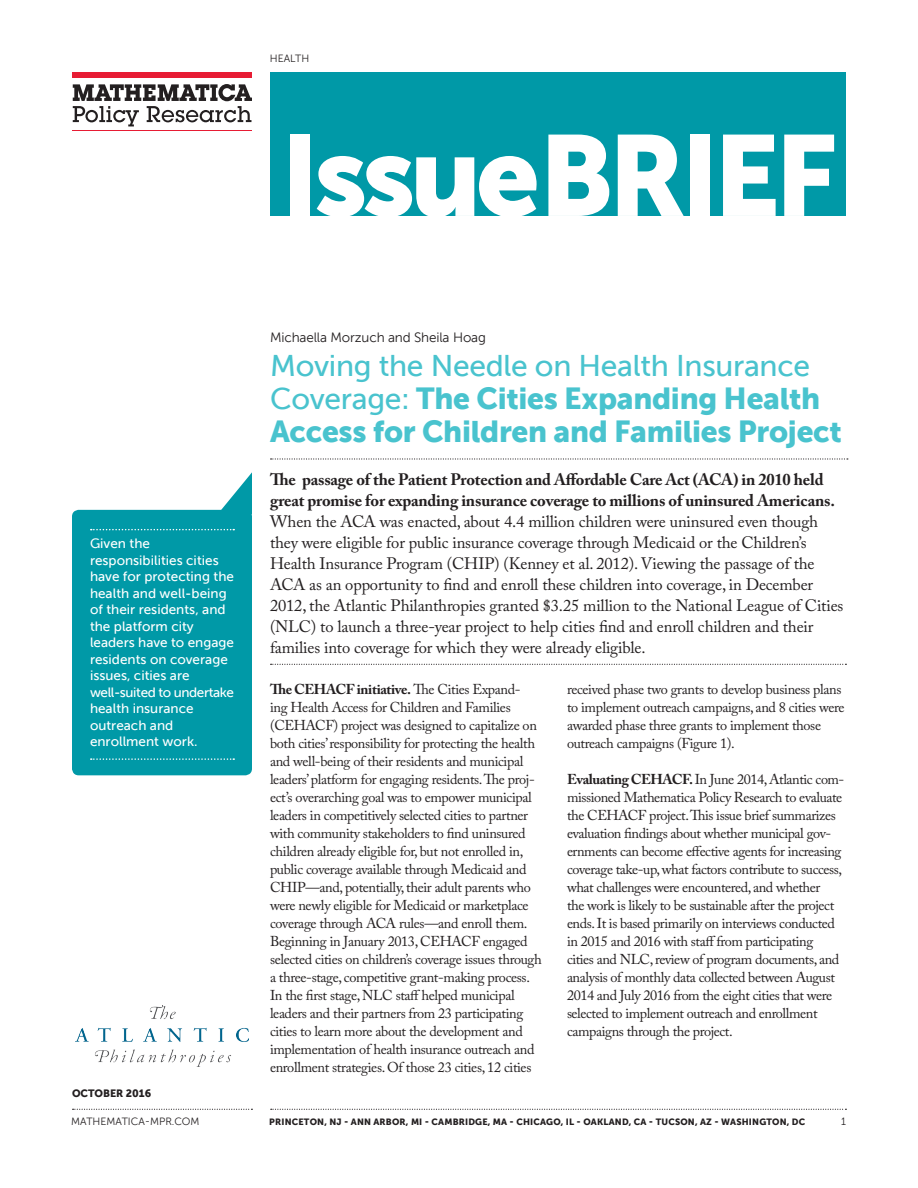
<style>
.page{position:relative;width:918px;height:1188px;background:#fff}
.page>*{position:absolute;margin:0;border:0;box-sizing:border-box;transform-origin:0 0}
.t1{font:113.85px "Museo Sans 900";letter-spacing:-.05em;color:#fff}
.PUBLICATION_TITLE{font:30px/33px "Museo Sans 900";letter-spacing:-.01em;color:#49c3ce}
.INTRODUCTION_no_bold{font:16.5px/21px "Adobe Caslon Pro";letter-spacing:-.01em;color:#231f20}
.TEXT_w_bold_runin{font:14.25px/18px "Adobe Caslon Pro";letter-spacing:-.025em;color:#231f20}
.CALLOUT_TEXT___w__ru{font:13.5px/16.5px "Museo Sans 500";color:#fff}
.TEXT___adobe_caslon{font:13.5px "Museo Sans 300";letter-spacing:-.01em;color:#231f20}
.MATHEMATICA-MPR_COM{font:10.5px "Museo Sans 300";color:#231f20}
.DATE{font:10.5px "Museo Sans 900";color:#231f20}
.PUBLICATION_CATEGORY{font:10.5px "Museo Sans 300";color:#231f20}
.PAGE_NUMBER___museo{font:10.5px "Museo Sans 300";color:#231f20}
.t2{font:9px "Museo Sans 900";letter-spacing:.02em;color:#231f20}
.s1{font-family:"Museo Sans 500"}
.s2{font-weight:700}
</style>
<div class="page">
<svg style="left:271px;top:1109px;width:575px;height:1px"></svg>
<svg style="left:73px;top:1109px;width:179px;height:1px"></svg>
<div style="left:270px;top:72px;width:576px;height:144px;background:#0099a7"></div>
<hr style="left:72px;top:130px;width:180px;height:1px;background:#e71c34">
<div style="left:72px;top:72px;width:179px;height:5px;background:#e71c34"></div>
<svg style="left:73px;top:84px;width:179px;height:42px"></svg>
<svg style="left:271px;top:664px;width:575px;height:1px"></svg>
<svg style="left:271px;top:458px;width:577px;height:2px"></svg>
<img style="left:75px;top:1005px;width:174px;height:62px">
<svg style="left:217px;top:472px;width:35px;height:42px"></svg>
<div style="left:72px;top:510px;width:180px;height:265px;background:#0099a7;border-radius:7px"></div>
<svg style="left:91px;top:529px;width:143px;height:1px"></svg>
<svg style="left:91px;top:758px;width:143px;height:2px"></svg>
<p class="PUBLICATION_CATEGORY" style="left:270px;top:53px;width:41px">HEALTH</p>
<h1 class="t1" style="left:281px;top:111px;width:558px">IssueBRIEF</h1>
<p class="CALLOUT_TEXT___w__ru" style="left:90px;top:536px;width:146px">Given the responsibilities cities have for protecting the health and well-being of their residents, and the platform city leaders have to engage residents on coverage issues, cities are well-suited to undertake health insurance outreach and enrollment work.</p>
<p class="DATE" style="left:72px;top:1088px;width:81px">OCTOBER 2016</p>
<p class="MATHEMATICA-MPR_COM" style="left:71px;top:1116px;width:130px">MATHEMATICA-MPR.COM</p>
<p class="TEXT___adobe_caslon" style="left:270px;top:330px;width:218px">Michaella Morzuch and Sheila Hoag</p>
<p class="PUBLICATION_TITLE" style="left:270px;top:349px;width:573px"><span class="s1">Moving the Needle on Health Insurance<br>Coverage:</span> The Cities Expanding Health<br>Access for Children and Families Project</p>
<p class="INTRODUCTION_no_bold" style="left:270px;top:469px;width:575px"><span class="s2">The passage of the Patient Protection and Affordable Care Act (ACA) in 2010 held great promise for expanding insurance coverage to millions of uninsured Americans.<br></span>When the ACA was enacted, about 4.4 million children were uninsured even though they were eligible for public insurance coverage through Medicaid or the Children’s Health Insurance Program (CHIP) (Kenney et al. 2012). Viewing the passage of the ACA as an opportunity to find and enroll these children into coverage, in December 2012, the Atlantic Philanthropies granted $3.25 million to the National League of Cities (NLC) to launch a three-year project to help cities find and enroll children and their families into coverage for which they were already eligible.</p>
<p class="TEXT_w_bold_runin" style="left:270px;top:680px;width:273px"><span class="s2">The CEHACF initiative.</span> The Cities Expand-<br>ing Health Access for Children and Families (CEHACF) project was designed to capitalize on both cities’ responsibility for protecting the health and well-being of their residents and municipal leaders’ platform for engaging residents. The proj&shy;ect’s overarching goal was to empower municipal leaders in competitively selected cities to partner with community stakeholders to find uninsured children already eligible for, but not enrolled in, public coverage available through Medicaid and CHIP—and, potentially, their adult parents who were newly eligible for Medicaid or marketplace coverage through ACA rules—and enroll them.<br>Beginning in January 2013, CEHACF engaged selected cities on children’s coverage issues through a three-stage, competitive grant-making process.<br>In the first stage, NLC staff helped municipal leaders and their partners from 23 participating cities to learn more about the development and implementation of health insurance outreach and enrollment strategies. Of those 23 cities, 12 cities</p>
<p class="TEXT_w_bold_runin" style="left:567px;top:680px;width:279px">received phase two grants to develop business plans to implement outreach campaigns, and 8 cities were awarded phase three grants to implement those outreach campaigns (Figure 1).</p>
<p class="TEXT_w_bold_runin" style="left:567px;top:770px;width:279px"><span class="s2">Evaluating CEHACF.</span> In June 2014, Atlantic com&shy;missioned Mathematica Policy Research to evaluate the CEHACF project. This issue brief summarizes evaluation findings about whether municipal gov&shy;ernments can become effective agents for increasing coverage take-up, what factors contribute to success, what challenges were encountered, and whether<br>the work is likely to be sustainable after the project ends. It is based primarily on interviews conducted in 2015 and 2016 with staff from participating<br>cities and NLC, review of program documents, and analysis of monthly data collected between August 2014 and July 2016 from the eight cities that were selected to implement outreach and enrollment campaigns through the project.</p>
<p class="t2" style="left:269px;top:1117px;width:537px">PRINCETON, NJ - ANN ARBOR, MI - CAMBRIDGE, MA - CHICAGO, IL - OAKLAND, CA - TUCSON, AZ - WASHINGTON, DC</p>
<p class="PAGE_NUMBER___museo" style="left:841px;top:1116px;width:6px">1</p>
</div>
